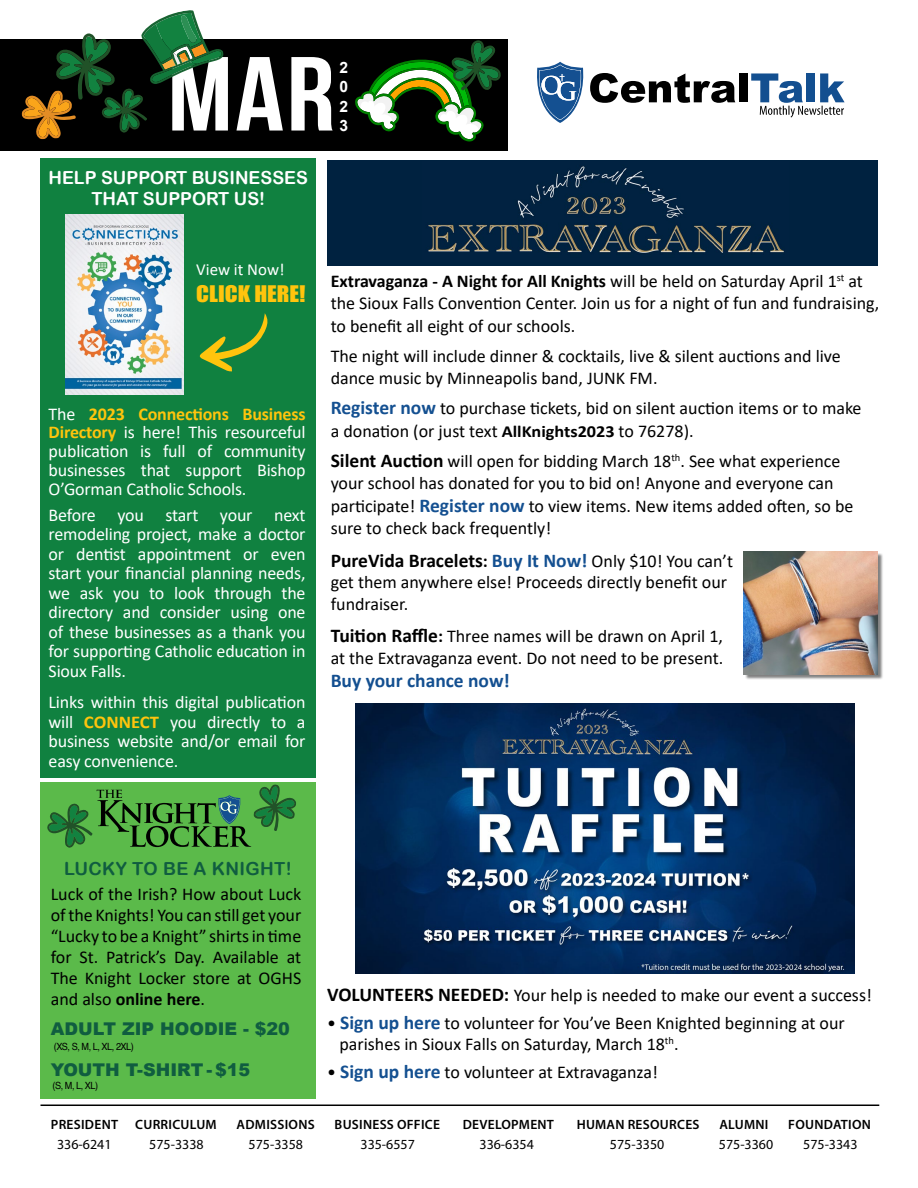
<style>
.page{position:relative;width:918px;height:1188px;background:#fff}
.page>*{position:absolute;margin:0;border:0;box-sizing:border-box;transform-origin:0 0}
.t1{font:700 105px "Bebas Neue";color:#fff;scale:1.15 1}
.t2{font:21px "Impact";color:#ffc40d;scale:1.11 1}
.t3{font:700 19.5px "Calibri";color:#000}
.t4{font:700 19.5px "Calibri";color:#134f90}
.t5{font:18px/22.5px "Calibri";color:#000}
.t6{font:18px/19.5px "Calibri";letter-spacing:-.01em;color:#fff;text-align:justify}
.t7{font:18px/21px "Arial Rounded MT Bold";color:#fff;text-align:center}
.t8{font:18px "Arial Rounded MT Bold";letter-spacing:.02em;color:#105d40}
.t9{font:900 17.55px "Arial";color:#105d40}
.t10{font:16.8px "Calibri";color:#fff}
.t11{font:700 15.6px/19.5px "Arial";color:#fff;text-align:justify}
.t12{font:13.95px "Myriad Pro";color:#000}
.t13{font:600 13.5px "Myriad Pro";letter-spacing:.02em;color:#000}
.t14{font:9.9px "Helvetica";letter-spacing:-.05em;color:#000;scale:.92 1}
.s1{font-weight:700;color:#ffc40d}
.s2{font-weight:700}
.s3{font-weight:700;font-size:19.5px;color:#145091}
.s4{font-weight:700;font-size:16.8px}
.s5{font-weight:700;font-size:19.5px}
.s6{font-size:18px}
.s7{color:#145091}
.s8{font-weight:400;font-size:18px}
.s9{font-weight:700;font-size:19.5px;color:#134f90}
</style>
<div class="page">
<div style="left:327px;top:160px;width:551px;height:106px;background:#002240"></div>
<div style="left:40px;top:158px;width:276px;height:620px;background:#108140"></div>
<hr style="left:40px;top:1105px;width:839px;height:1px;background:#000">
<div style="left:739px;top:73px;width:8px;height:29px;background:#000"></div>
<svg style="left:751px;top:73px;width:94px;height:45px"></svg>
<svg style="left:537px;top:62px;width:198px;height:61px"></svg>
<div style="left:40px;top:782px;width:276px;height:316px;background:#5bba4a"></div>
<div style="left:0;top:39px;width:508px;height:111px;background:#000"></div>
<svg style="left:355px;top:40px;width:146px;height:102px"></svg>
<svg style="left:21px;top:10px;width:203px;height:129px"></svg>
<img style="left:65px;top:214px;width:118px;height:180px">
<img style="left:428px;top:166px;width:356px;height:87px">
<svg style="left:199px;top:313px;width:69px;height:58px"></svg>
<img style="left:355px;top:704px;width:499px;height:270px">
<div style="left:745px;top:553px;width:139px;height:127px;background:#000;opacity:.5"></div>
<img style="left:743px;top:552px;width:135px;height:122px">
<svg style="left:47px;top:784px;width:249px;height:64px"></svg>
<h1 class="t1" style="left:168px;top:37px;width:147px">MAR</h1>
<p class="t11" style="left:339px;top:58px;width:10px">2<br>0<br>2<br>3</p>
<p class="t7" style="left:49px;top:167px;width:261px">HELP SUPPORT BUSINESSES<br>THAT SUPPORT US!</p>
<p class="t10" style="left:196px;top:258px;width:90px">View it Now!</p>
<p class="t2" style="left:196px;top:278px;width:100px">CLICK HERE!</p>
<p class="t6" style="left:49px;top:404px;width:259px;line-height:18.9px">The <span class="s1">2023 Connections Business Directory</span> is here! This resourceful publication is full of community businesses that support Bishop O’Gorman Catholic Schools.</p>
<p class="t6" style="left:49px;top:505px;width:259px">Before you start your next remodeling project, make a doctor or dentist appointment or even start your financial planning needs, we ask you to look through the directory and consider using one of these businesses as a thank you for supporting Catholic education in Sioux Falls.</p>
<p class="t6" style="left:49px;top:692px;width:259px">Links within this digital publication will <span class="s1">CONNECT</span> you directly to a business website and/or email for easy convenience.</p>
<p class="t5" style="left:331px;top:269px;width:550px"><span class="s2">Extravaganza - A Night for All Knights</span> will be held on Saturday April 1<sup>st</sup> at the Sioux Falls Convention Center. Join us for a night of fun and fundraising, to benefit all eight of our schools.</p>
<p class="t5" style="left:331px;top:344px;width:512px">The night will include dinner &amp; cocktails, live &amp; silent auctions and live dance music by Minneapolis band, JUNK FM.</p>
<p class="t5" style="left:331px;top:396px;width:532px"><span class="s3">Register now</span> to purchase tickets, bid on silent auction items or to make a donation (or just text <span class="s4">AllKnights2023</span> to 76278).</p>
<p class="t5" style="left:331px;top:449px;width:524px"><span class="s5">Silent Auction</span> will open for bidding March 18<sup>th</sup>. See what experience your school has donated for you to bid on! Anyone and everyone can participate! <span class="s3">Register now</span> to view items. New items added often, so be sure to check back frequently!</p>
<p class="t3" style="left:331px;top:546px;width:404px">PureVida Bracelets<span class="s6">:</span> <span class="s7">Buy It Now!</span> <span class="s8">Only $10! You can’t</span></p>
<p class="t5" style="left:331px;top:571px;width:398px;line-height:21.6px">get them anywhere else! Proceeds directly benefit our fundraiser.</p>
<p class="t5" style="left:331px;top:625px;width:394px;line-height:21.6px"><span class="s5">Tuition Raffle</span><span class="s2">:</span> Three names will be drawn on April 1, at the Extravaganza event. Do not need to be present.</p>
<p class="t4" style="left:331px;top:667px;width:181px">Buy your chance now!</p>
<p class="t8" style="left:64px;top:858px;width:229px">LUCKY TO BE A KNIGHT!</p>
<p class="t5" style="left:51px;top:883px;width:252px;line-height:21px;text-align:justify">Luck of the Irish? How about Luck of the Knights! You can still get your “Lucky to be a Knight” shirts in time for St. Patrick’s Day. Available at The Knight Locker store at OGHS and also <span class="s2">online here</span>.</p>
<p class="t9" style="left:51px;top:1016px;width:241px">ADULT ZIP HOODIE - $20</p>
<p class="t9" style="left:51px;top:1057px;width:201px">YOUTH T-SHIRT - $15</p>
<p class="t14" style="left:54px;top:1039px;width:89px">(XS, S, M, L, XL, 2XL)</p>
<p class="t14" style="left:53px;top:1078px;width:51px">(S, M, L, XL)</p>
<p class="t5" style="left:327px;top:983px;width:546px"><span class="s5">VOLUNTEERS NEEDED:</span> Your help is needed to make our event a success!</p>
<p class="t5" style="left:339px;top:1012px;width:507px;line-height:21.6px;text-indent:-12px">• <span class="s9">Sign up here</span> to volunteer for You’ve Been Knighted beginning at our parishes in Sioux Falls on Saturday, March 18<sup>th</sup>.</p>
<p class="t5" style="left:327px;top:1061px;width:332px">• <span class="s3">Sign up here</span> to volunteer at Extravaganza!</p>
<p class="t13" style="left:51px;top:1116px;width:69px">PRESIDENT</p>
<p class="t13" style="left:135px;top:1116px;width:83px">CURRICULUM</p>
<p class="t13" style="left:237px;top:1116px;width:80px">ADMISSIONS</p>
<p class="t13" style="left:335px;top:1116px;width:107px">BUSINESS OFFICE</p>
<p class="t13" style="left:463px;top:1116px;width:93px">DEVELOPMENT</p>
<p class="t13" style="left:577px;top:1116px;width:124px">HUMAN RESOURCES</p>
<p class="t13" style="left:719px;top:1116px;width:50px">ALUMNI</p>
<p class="t13" style="left:788px;top:1116px;width:84px">FOUNDATION</p>
<p class="t12" style="left:57px;top:1136px;width:56px">336-6241</p>
<p class="t12" style="left:149px;top:1136px;width:56px">575-3338</p>
<p class="t12" style="left:249px;top:1136px;width:56px">575-3358</p>
<p class="t12" style="left:361px;top:1136px;width:56px">335-6557</p>
<p class="t12" style="left:480px;top:1136px;width:56px">336-6354</p>
<p class="t12" style="left:610px;top:1136px;width:56px">575-3350</p>
<p class="t12" style="left:719px;top:1136px;width:56px">575-3360</p>
<p class="t12" style="left:803px;top:1136px;width:56px">575-3343</p>
</div>
